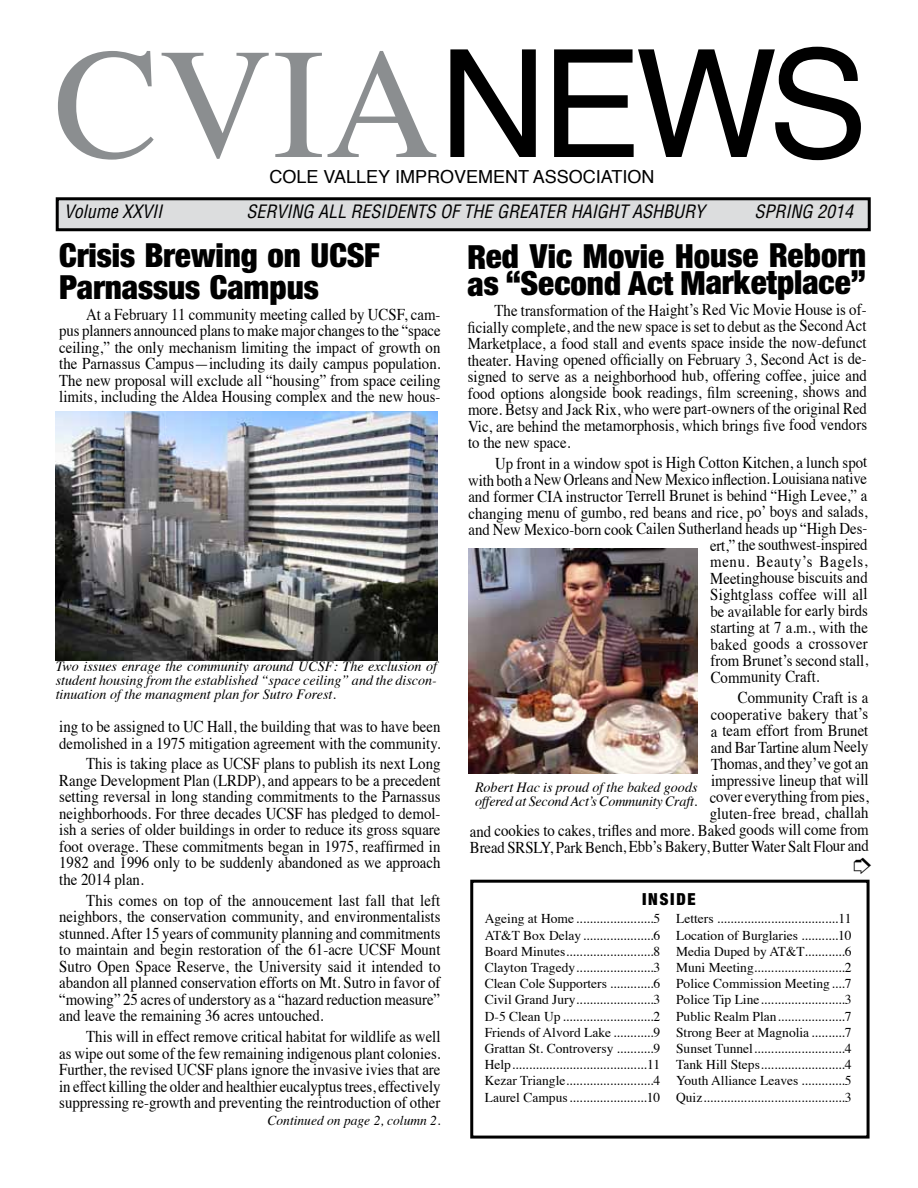
<style>
.page{position:relative;width:918px;height:1188px;background:#fff}
.page>*{position:absolute;margin:0;border:0;box-sizing:border-box;transform-origin:0 0}
.t1{font:157.5px "Times";color:#8b8e90}
.t2{font:33px/27px "Harvest";color:#000}
.t3{font:italic condensed 18px "Helvetica";color:#000}
.t4{font:18px "Helvetica";color:#000}
.t5{font:16.5px/16.5px "Times";color:#000;text-align:justify;scale:.9 1}
.t6{font:16.5px "Times";letter-spacing:-.02em;color:#000;scale:.9 1}
.t7{font:16.5px "Times";letter-spacing:.035em;color:#000;scale:.9 1}
.t8{font:16.5px "Harvest";letter-spacing:.11em;color:#000}
.t9{font:italic 14.1px/14.1px "Times";color:#000}
.t10{font:13.5px/16.2px "Times";color:#000;text-align:justify}
.t11{font:italic 13.5px "Times";color:#000}
.s1{font-family:"Helvetica";font-size:150px;color:#000}
</style>
<div class="page">
<div style="left:57px;top:199px;width:812px;height:31px;background:#dcddde"></div>
<div style="left:56px;top:197px;width:815px;height:34px;border:3px solid #000"></div>
<div style="left:470px;top:880px;width:400px;height:259px;border:3px solid #000"></div>
<img style="left:469px;top:548px;width:229px;height:225px">
<img style="left:55px;top:411px;width:383px;height:250px">
<h1 class="t1" style="left:54px;top:-43px;width:815px">CVIA<span class="s1">NEWS</span></h1>
<p class="t4" style="left:270px;top:163px;width:386px">COLE VALLEY IMPROVEMENT ASSOCIATION</p>
<p class="t3" style="left:64px;top:201px;width:100px">Volume XXVII</p>
<p class="t3" style="left:247px;top:201px;width:460px">SERVING ALL RESIDENTS OF THE GREATER HAIGHT ASHBURY</p>
<p class="t3" style="left:754px;top:201px;width:100px">SPRING 2014</p>
<h2 class="t2" style="left:59px;top:241px;width:322px;line-height:31.5px">Crisis Brewing on UCSF<br>Parnassus Campus</h2>
<p class="t5" style="left:59px;top:304px;width:425px;text-indent:27px">At a February 11 community meeting called by UCSF, cam&shy;pus planners announced plans to make major changes to the “space ceiling,” the only mechanism limiting the impact of growth on the Parnassus Campus—including its daily campus population.<br>The new proposal will exclude all “housing” from space ceiling limits, including the Aldea Housing complex and the new hous-</p>
<p class="t9" style="left:56px;top:658px;width:383px;text-align:justify">Two issues enrage the community around UCSF: The exclusion of student housing from the established “space ceiling” and the discon&shy;tinuation of the managment plan for Sutro Forest.</p>
<p class="t5" style="left:59px;top:717px;width:425px">ing to be assigned to UC Hall, the building that was to have been demolished in a 1975 mitigation agreement with the community.</p>
<p class="t5" style="left:59px;top:754px;width:425px;text-indent:27px">This is taking place as UCSF plans to publish its next Long Range Development Plan (LRDP), and appears to be a precedent setting reversal in long standing commitments to the Parnassus neighborhoods. For three decades UCSF has pledged to demol&shy;ish a series of older buildings in order to reduce its gross square foot overage. These commitments began in 1975, reaffirmed in 1982 and 1996 only to be suddenly abandoned as we approach the 2014 plan.</p>
<p class="t5" style="left:59px;top:891px;width:425px;text-indent:27px">This comes on top of the annoucement last fall that left neighbors, the conservation community, and environmentalists stunned. After 15 years of community planning and commitments to maintain and begin restoration of the 61-acre UCSF Mount Sutro Open Space Reserve, the University said it intended to abandon all planned conservation efforts on Mt. Sutro in favor of “mowing” 25 acres of understory as a “hazard reduction measure” and leave the remaining 36 acres untouched.</p>
<p class="t5" style="left:59px;top:1027px;width:425px;text-indent:27px">This will in effect remove critical habitat for wildlife as well as wipe out some of the few remaining indigenous plant colonies.<br>Further, the revised UCSF plans ignore the invasive ivies that are in effect killing the older and healthier eucalyptus trees, effectively suppressing re-growth and preventing the reintroduction of other</p>
<p class="t11" style="left:268px;top:1109px;width:174px">Continued on page 2, column 2.</p>
<h2 class="t2" style="left:467px;top:243px;width:401px">Red Vic Movie House Reborn as “Second Act Marketplace”</h2>
<p class="t5" style="left:468px;top:300px;width:445px;text-indent:27px">The transformation of the Haight’s Red Vic Movie House is of&shy;ficially complete, and the new space is set to debut as the Second Act Marketplace, a food stall and events space inside the now-defunct theater. Having opened officially on February 3, Second Act is de&shy;signed to serve as a neighborhood hub, offering coffee, juice and food options alongside book readings, film screening, shows and more. Betsy and Jack Rix, who were part-owners of the original Red Vic, are behind the metamorphosis, which brings five food vendors to the new space.</p>
<p class="t5" style="left:495px;top:453px;width:415px">Up front in a window spot is High Cotton Kitchen, a lunch spot</p>
<p class="t6" style="left:468px;top:464px;width:445px">with both a New Orleans and New Mexico inflection. Louisiana native</p>
<p class="t5" style="left:468px;top:486px;width:445px">and former CIA instructor Terrell Brunet is behind “High Levee,” a</p>
<p class="t5" style="left:468px;top:503px;width:445px">changing menu of gumbo, red beans and rice, po’ boys and salads,</p>
<p class="t5" style="left:469px;top:519px;width:445px">and New Mexico-born cook Cailen Sutherland heads up “High Des-</p>
<p class="t6" style="left:710px;top:529px;width:176px">ert,” the southwest-inspired</p>
<p class="t7" style="left:710px;top:546px;width:176px">menu. Beauty’s Bagels,</p>
<p class="t5" style="left:710px;top:568px;width:177px">Meetinghouse biscuits and</p>
<p class="t5" style="left:710px;top:585px;width:177px">Sightglass coffee will all</p>
<p class="t5" style="left:710px;top:601px;width:177px">be available for early birds</p>
<p class="t5" style="left:710px;top:618px;width:177px">starting at 7 a.m., with the</p>
<p class="t5" style="left:711px;top:634px;width:176px">baked goods a crossover</p>
<p class="t5" style="left:711px;top:651px;width:176px">from Brunet’s second stall,</p>
<p class="t5" style="left:711px;top:667px;width:123px">Community Craft.</p>
<p class="t5" style="left:470px;top:688px;width:445px;text-align:right">Community Craft is a<br>cooperative bakery that’s<br>a team effort from Brunet<br>and Bar Tartine alum Neely<br>Thomas, and they’ve got an<br>impressive lineup that will<br>cover everything from pies,<br>gluten-free bread, challah<br>and cookies to cakes, trifles and more. Baked goods will come from Bread SRSLY, Park Bench, Ebb’s Bakery, Butter Water Salt Flour and</p>
<p class="t9" style="left:475px;top:779px;width:224px">Robert Hac is proud of the baked goods offered at Second Act’s Community Craft.</p>
<p class="t8" style="left:642px;top:892px;width:55px">INSIDE</p>
<p class="t10" style="left:676px;top:910px;width:177px">Letters ....................................11<br>Location of Burglaries ...........10<br>Media Duped by AT&amp;T............6<br>Muni Meeting...........................2<br>Police Commission Meeting....7<br>Police Tip Line.........................3<br>Public Realm Plan....................7<br>Strong Beer at Magnolia ..........7<br>Sunset Tunnel...........................4<br>Tank Hill Steps.........................4<br>Youth Alliance Leaves .............5<br>Quiz..........................................3</p>
<p class="t10" style="left:485px;top:910px;width:177px">Ageing at Home .......................5<br>AT&amp;T Box Delay.....................6<br>Board Minutes..........................8<br>Clayton Tragedy.......................3<br>Clean Cole Supporters .............6<br>Civil Grand Jury.......................3<br>D-5 Clean Up ...........................2<br>Friends of Alvord Lake ............9<br>Grattan St. Controversy ...........9<br>Help........................................11<br>Kezar Triangle..........................4<br>Laurel Campus.......................10</p>
</div>
